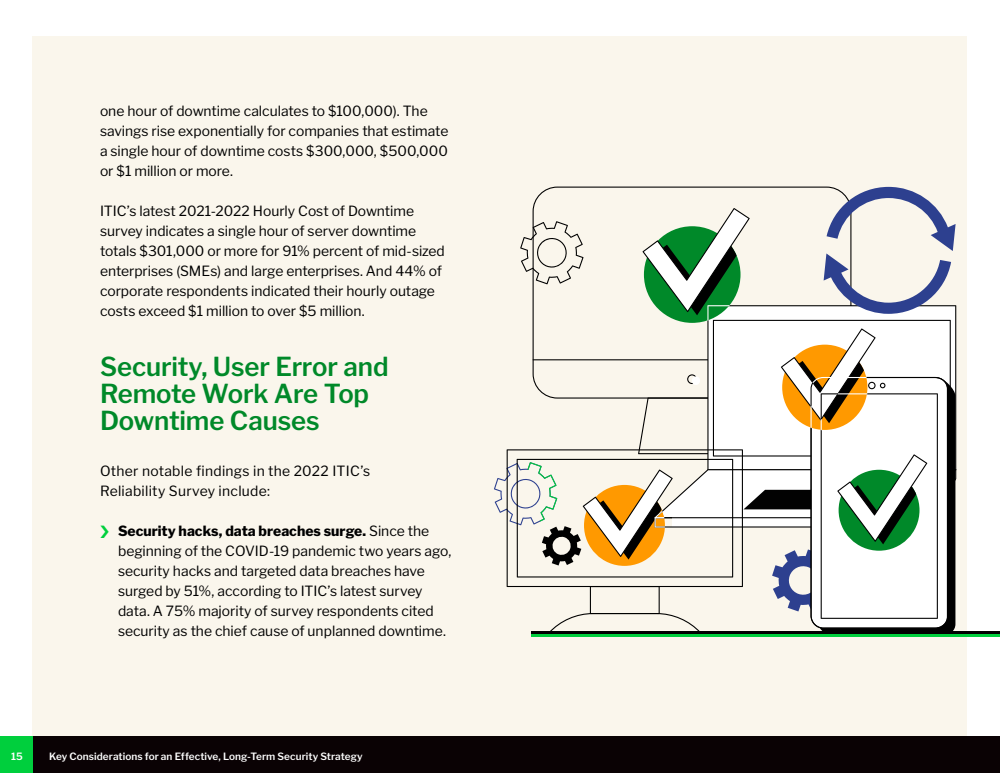
<style>
.page{position:relative;width:1000px;height:773px;background:#fff}
.page>*{position:absolute;margin:0;border:0;box-sizing:border-box;transform-origin:0 0}
.Subhead{font:600 26px/27px "Libre Franklin";letter-spacing:-.005em;color:#008929}
.Body_Copy_copy{font:14px/20px "Libre Franklin";color:#000}
.Body_Copy_copy-2{font:14px/20px "Libre Franklin";letter-spacing:.02em;color:#000}
.t1{font:600 10px "Libre Franklin";letter-spacing:.005em;color:#fff}
.s1{font-weight:800}
</style>
<div class="page">
<div style="left:33px;top:36px;width:934px;height:701px;background:#faf6ec"></div>
<div style="left:33px;top:737px;width:967px;height:36px;background:#0a0204"></div>
<div style="left:0;top:737px;width:33px;height:36px;background:#00cf3d"></div>
<svg style="left:533px;top:187px;width:291px;height:141px"></svg>
<svg style="left:707px;top:305px;width:249px;height:23px;background:#eee"></svg>
<svg style="left:713px;top:320px;width:238px;height:8px;background:#e3e3e3"></svg>
<svg style="left:642px;top:208px;width:108px;height:113px"></svg>
<svg style="left:824px;top:187px;width:132px;height:127px"></svg>
<svg style="left:520px;top:221px;width:64px;height:63px"></svg>
<svg style="left:494px;top:328px;width:462px;height:303px"></svg>
<div style="left:531px;top:631px;width:469px;height:6px;background:#000"></div>
<hr style="left:531px;top:634px;width:469px;height:3px;background:#00cf3d">
<p class="Body_Copy_copy" style="left:100px;top:101px;width:350px">one hour of downtime calculates to $100,000). The savings rise exponentially for companies that estimate a single hour of downtime costs $300,000, $500,000 or $1 million or more.</p>
<p class="Body_Copy_copy" style="left:100px;top:201px;width:346px">ITIC’s latest 2021-2022 Hourly Cost of Downtime survey indicates a single hour of server downtime totals $301,000 or more for 91% percent of mid-sized enterprises (SMEs) and large enterprises. And 44% of corporate respondents indicated their hourly outage costs exceed $1 million to over $5 million.</p>
<p class="Subhead" style="left:100px;top:353px;width:290px">Security, User Error and<br>Remote Work Are Top<br>Downtime Causes</p>
<p class="Body_Copy_copy-2" style="left:100px;top:461px;width:272px">Other notable findings in the 2022 ITIC’s<br>Reliability Survey include:</p>
<p class="Body_Copy_copy" style="left:118px;top:521px;width:335px"><span class="s1">Security hacks, data breaches surge.</span> Since the beginning of the COVID-19 pandemic two years ago, security hacks and targeted data breaches have surged by 51%, according to ITIC’s latest survey data. A 75% majority of survey respondents cited security as the chief cause of unplanned downtime.</p>
<p class="t1" style="left:11px;top:750px;width:13px">15</p>
<p class="t1" style="left:49px;top:750px;width:315px">Key Considerations for an Effective, Long-Term Security Strategy</p>
</div>
